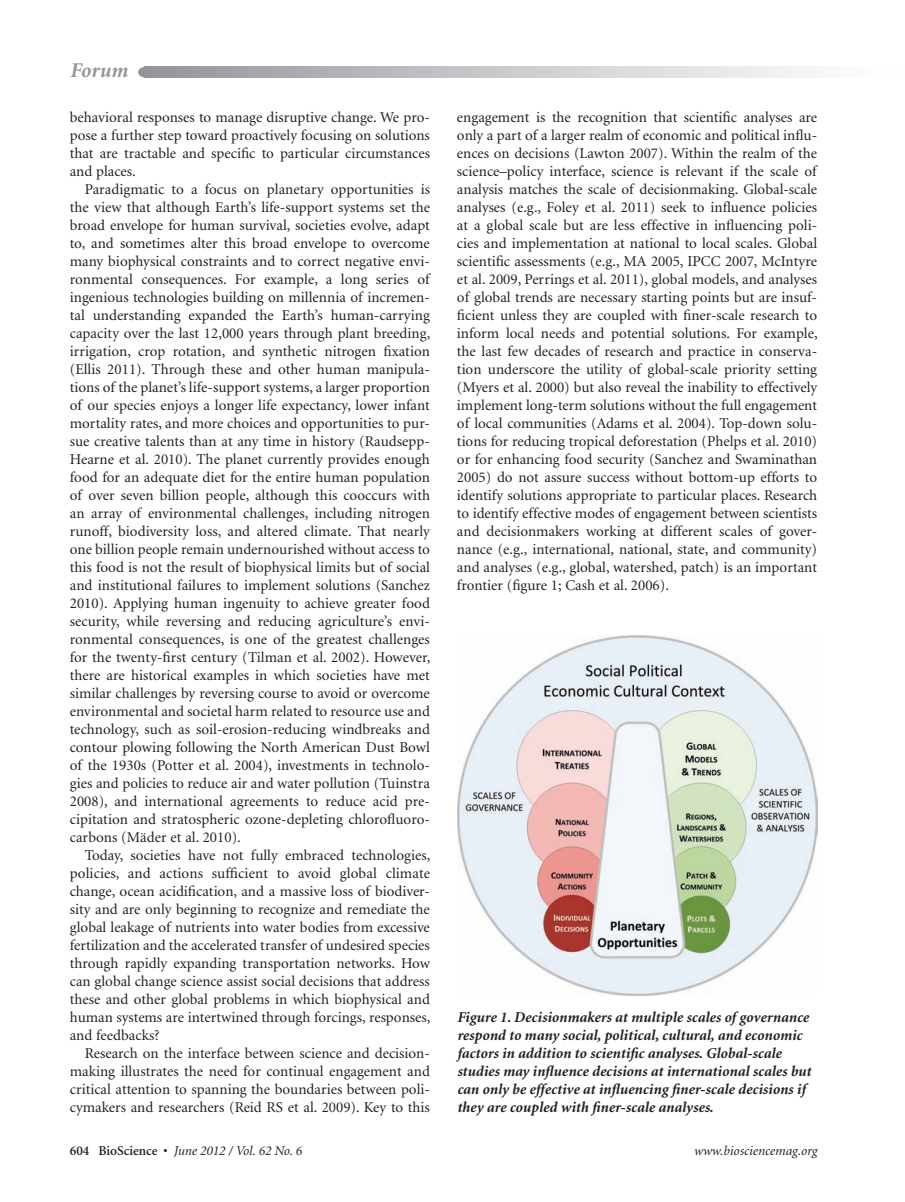
<style>
.page{position:relative;width:905px;height:1202px;background:#fff}
.page>*{position:absolute;margin:0;border:0;box-sizing:border-box;transform-origin:0 0}
.t1{font:italic 700 21px "Minion";color:#939598}
.t2{font:15px/18px "Minion";color:#231f20;text-align:justify}
.t3{font:italic 700 15px/18px "Minion";color:#231f20}
.t4{font:italic 13.5px "Minion";color:#231f20}
.s1{font-weight:600;font-style:normal}
</style>
<div class="page">
<svg style="left:148px;top:67px;width:662px;height:10px;background:#c5c6c8"></svg>
<div style="left:138px;top:67px;width:14px;height:10px;background:#939598;border-radius:50%"></div>
<img style="left:457px;top:635px;width:360px;height:360px">
<h1 class="t1" style="left:70px;top:60px;width:59px">Forum</h1>
<p class="t2" style="left:70px;top:108px;width:362px">behavioral responses to manage disruptive change. We pro&shy;pose a further step toward proactively focusing on solutions that are tractable and specific to particular circumstances and places.</p>
<p class="t2" style="left:70px;top:180px;width:362px;text-align:left;text-indent:15px">Paradigmatic to a focus on planetary opportunities is the view that although Earth’s life-support systems set the broad envelope for human survival, societies evolve, adapt to, and sometimes alter this broad envelope to overcome many biophysical constraints and to correct negative envi&shy;ronmental consequences. For example, a long series of ingenious technologies building on millennia of incremen&shy;tal understanding expanded the Earth’s human-carrying capacity over the last 12,000 years through plant breeding, irrigation, crop rotation, and synthetic nitrogen fixation (Ellis 2011). Through these and other human manipula&shy;tions of the planet’s life-support systems, a larger proportion of our species enjoys a longer life expectancy, lower infant mortality rates, and more choices and opportunities to pur&shy;sue creative talents than at any time in history (Raudsepp-Hearne et al. 2010). The planet currently provides enough food for an adequate diet for the entire human population of over seven billion people, although this cooccurs with an array of environmental challenges, including nitrogen runoff, biodiversity loss, and altered climate. That nearly one billion people remain undernourished without access to this food is not the result of biophysical limits but of social and institutional failures to implement solutions (Sanchez 2010). Applying human ingenuity to achieve greater food security, while reversing and reducing agriculture’s envi&shy;ronmental consequences, is one of the greatest challenges for the twenty-first century (Tilman et al. 2002). However, there are historical examples in which societies have met similar challenges by reversing course to avoid or overcome environmental and societal harm related to resource use and technology, such as soil-erosion-reducing windbreaks and contour plowing following the North American Dust Bowl of the 1930s (Potter et al. 2004), investments in technolo&shy;gies and policies to reduce air and water pollution (Tuinstra 2008), and international agreements to reduce acid pre&shy;cipitation and stratospheric ozone-depleting chlorofluoro&shy;carbons (Mäder et al. 2010).</p>
<p class="t2" style="left:70px;top:846px;width:362px;text-indent:15px">Today, societies have not fully embraced technologies, policies, and actions sufficient to avoid global climate change, ocean acidification, and a massive loss of biodiver&shy;sity and are only beginning to recognize and remediate the global leakage of nutrients into water bodies from excessive fertilization and the accelerated transfer of undesired species through rapidly expanding transportation networks. How can global change science assist social decisions that address these and other global problems in which biophysical and human systems are intertwined through forcings, responses, and feedbacks?</p>
<p class="t2" style="left:70px;top:1044px;width:362px;text-align:left;text-indent:15px">Research on the interface between science and decision&shy;making illustrates the need for continual engagement and critical attention to spanning the boundaries between poli&shy;cymakers and researchers (Reid RS et al. 2009). Key to this</p>
<p class="t2" style="left:457px;top:108px;width:362px">engagement is the recognition that scientific analyses are only a part of a larger realm of economic and political influ&shy;ences on decisions (Lawton 2007). Within the realm of the science–policy interface, science is relevant if the scale of analysis matches the scale of decisionmaking. Global-scale analyses (e.g., Foley et al. 2011) seek to influence policies at a global scale but are less effective in influencing poli&shy;cies and implementation at national to local scales. Global scientific assessments (e.g., MA 2005, IPCC 2007, McIntyre et al. 2009, Perrings et al. 2011), global models, and analyses of global trends are necessary starting points but are insuf&shy;ficient unless they are coupled with finer-scale research to inform local needs and potential solutions. For example, the last few decades of research and practice in conserva&shy;tion underscore the utility of global-scale priority setting (Myers et al. 2000) but also reveal the inability to effectively implement long-term solutions without the full engagement of local communities (Adams et al. 2004). Top-down solu&shy;tions for reducing tropical deforestation (Phelps et al. 2010) or for enhancing food security (Sanchez and Swaminathan 2005) do not assure success without bottom-up efforts to identify solutions appropriate to particular places. Research to identify effective modes of engagement between scientists and decisionmakers working at different scales of gover&shy;nance (e.g., international, national, state, and community) and analyses (e.g., global, watershed, patch) is an important frontier (figure 1; Cash et al. 2006).</p>
<p class="t3" style="left:457px;top:1008px;width:355px">Figure 1. Decisionmakers at multiple scales of governance respond to many social, political, cultural, and economic factors in addition to scientific analyses. Global-scale studies may influence decisions at international scales but can only be effective at influencing finer-scale decisions if they are coupled with finer-scale analyses.</p>
<p class="t4" style="left:70px;top:1144px;width:234px"><span class="s1">604 BioScience •</span> June 2012 / Vol. 62 No. 6</p>
<p class="t4" style="left:693px;top:1144px;width:125px">www.biosciencemag.org</p>
</div>
